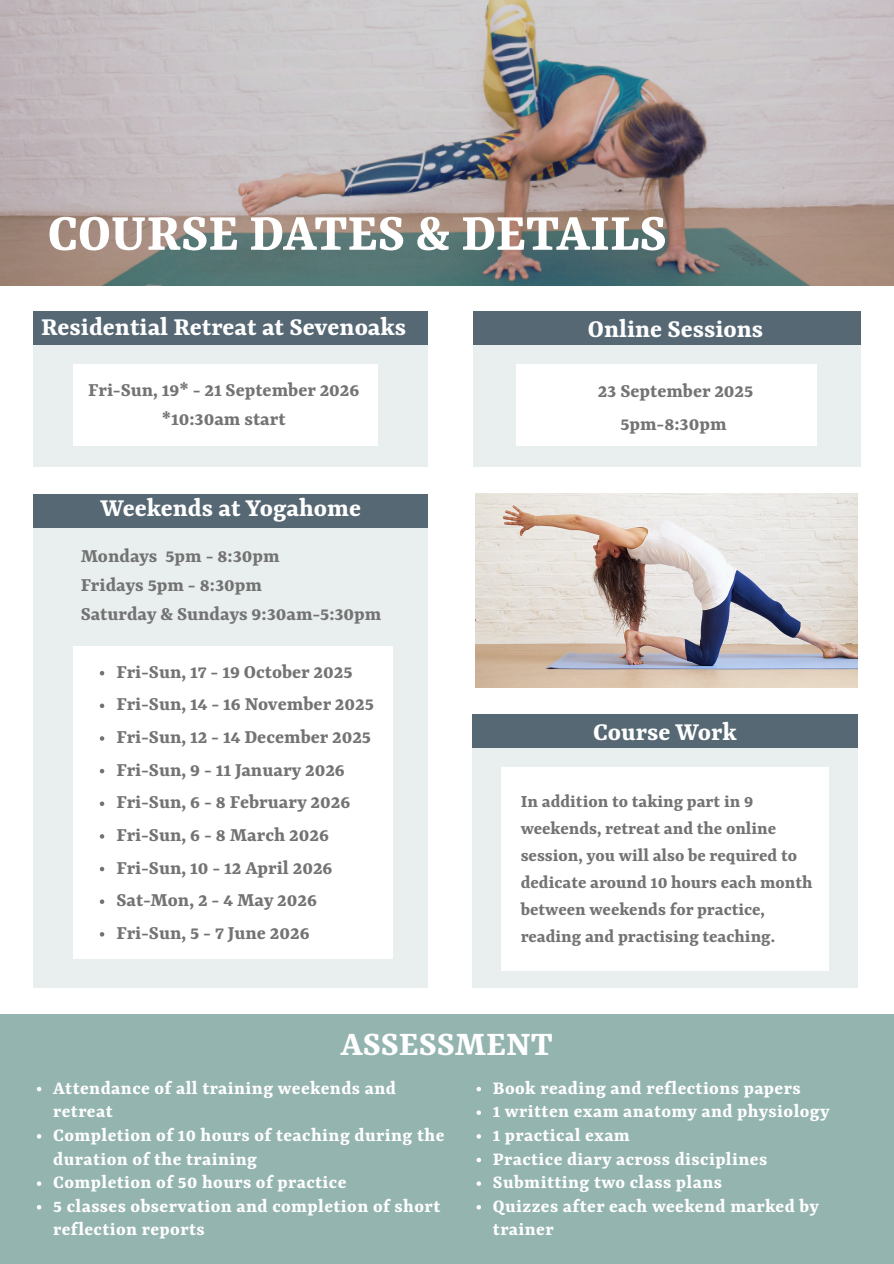
<style>
.page{position:relative;width:894px;height:1264px;background:#fff}
.page>*{position:absolute;margin:0;border:0;box-sizing:border-box;transform-origin:0 0}
.t1{font:700 57px "Rasa";color:#fff}
.t2{font:700 37.5px "Rasa";color:#fff}
.t3{font:700 27.75px "Rasa";color:#fff}
.t4{font:700 21px/29.2px "Rasa";color:#737373;text-align:center}
.t5{font:700 20.25px/23.7px "Rasa";letter-spacing:.02em;color:#fff}
.t6{font:700 19.5px/27px "Rasa";color:#737373}
</style>
<div class="page">
<div style="left:0;top:1014px;width:893px;height:249px;background:#94b4af"></div>
<img style="left:0;top:0;width:893px;height:286px">
<div style="left:34px;top:494px;width:394px;height:34px;background:#566874"></div>
<div style="left:34px;top:528px;width:394px;height:459px;background:#e8efee"></div>
<div style="left:73px;top:646px;width:320px;height:313px;background:#fff"></div>
<div style="left:473px;top:311px;width:387px;height:34px;background:#566874"></div>
<div style="left:473px;top:345px;width:387px;height:122px;background:#e8efee"></div>
<div style="left:516px;top:364px;width:300px;height:82px;background:#fff"></div>
<div style="left:472px;top:714px;width:385px;height:34px;background:#566874"></div>
<div style="left:472px;top:748px;width:385px;height:239px;background:#e8efee"></div>
<div style="left:501px;top:767px;width:327px;height:203px;background:#fff"></div>
<img style="left:475px;top:493px;width:382px;height:194px">
<svg style="left:37px;top:1086px;width:4px;height:5px"></svg>
<svg style="left:37px;top:1134px;width:4px;height:4px"></svg>
<svg style="left:37px;top:1181px;width:4px;height:4px"></svg>
<svg style="left:37px;top:1205px;width:4px;height:4px"></svg>
<svg style="left:100px;top:671px;width:4px;height:4px"></svg>
<svg style="left:100px;top:703px;width:4px;height:5px"></svg>
<svg style="left:100px;top:736px;width:4px;height:4px"></svg>
<svg style="left:100px;top:769px;width:4px;height:4px"></svg>
<svg style="left:100px;top:801px;width:4px;height:5px"></svg>
<svg style="left:100px;top:834px;width:4px;height:4px"></svg>
<svg style="left:100px;top:866px;width:4px;height:5px"></svg>
<svg style="left:100px;top:899px;width:4px;height:5px"></svg>
<svg style="left:100px;top:932px;width:4px;height:4px"></svg>
<svg style="left:476px;top:1086px;width:5px;height:5px"></svg>
<svg style="left:476px;top:1110px;width:5px;height:4px"></svg>
<svg style="left:476px;top:1134px;width:5px;height:4px"></svg>
<svg style="left:476px;top:1157px;width:5px;height:5px"></svg>
<svg style="left:476px;top:1181px;width:5px;height:4px"></svg>
<svg style="left:476px;top:1205px;width:5px;height:4px"></svg>
<div style="left:34px;top:311px;width:394px;height:34px;background:#566874"></div>
<div style="left:34px;top:345px;width:393px;height:122px;background:#e8efee"></div>
<div style="left:73px;top:364px;width:305px;height:82px;background:#fff"></div>
<h4 class="t1" style="left:48px;top:208px;width:620px">COURSE DATES &amp; DETAILS</h4>
<p class="t3" style="left:41px;top:315px;width:366px">Residential Retreat at Sevenoaks</p>
<p class="t4" style="left:88px;top:376px;width:273px">Fri-Sun, 19* - 21 September 2026 *10:30am start</p>
<p class="t3" style="left:101px;top:496px;width:262px">Weekends at Yogahome</p>
<h3 class="t4" style="left:81px;top:542px;width:302px;text-align:left">Mondays 5pm - 8:30pm<br>Fridays 5pm - 8:30pm<br>Saturday &amp; Sundays 9:30am-5:30pm</h3>
<p class="t4" style="left:116px;top:658px;width:237px">Fri-Sun, 17 - 19 October 2025</p>
<p class="t4" style="left:116px;top:691px;width:259px">Fri-Sun, 14 - 16 November 2025</p>
<p class="t4" style="left:116px;top:723px;width:256px">Fri-Sun, 12 - 14 December 2025</p>
<p class="t4" style="left:116px;top:756px;width:230px">Fri-Sun, 9 - 11 January 2026</p>
<p class="t4" style="left:116px;top:788px;width:235px">Fri-Sun, 6 - 8 February 2026</p>
<p class="t4" style="left:116px;top:821px;width:214px">Fri-Sun, 6 - 8 March 2026</p>
<p class="t4" style="left:116px;top:854px;width:217px">Fri-Sun, 10 - 12 April 2026</p>
<p class="t4" style="left:116px;top:886px;width:202px">Sat-Mon, 2 - 4 May 2026</p>
<p class="t4" style="left:116px;top:919px;width:195px">Fri-Sun, 5 - 7 June 2026</p>
<h2 class="t3" style="left:587px;top:316px;width:177px">Online Sessions</h2>
<h4 class="t4" style="left:597px;top:376px;width:157px;line-height:32.7px">23 September 2025<br>5pm-8:30pm</h4>
<p class="t3" style="left:593px;top:719px;width:145px">Course Work</p>
<p class="t6" style="left:520px;top:789px;width:293px">In addition to taking part in 9 weekends, retreat and the online session, you will also be required to dedicate around 10 hours each month between weekends for practice, reading and practising teaching.</p>
<h3 class="t2" style="left:341px;top:1027px;width:213px">ASSESSMENT</h3>
<h4 class="t5" style="left:53px;top:1077px;width:344px">Attendance of all training weekends and retreat</h4>
<h3 class="t5" style="left:53px;top:1124px;width:392px">Completion of 10 hours of teaching during the duration of the training</h3>
<h4 class="t5" style="left:53px;top:1171px;width:294px">Completion of 50 hours of practice</h4>
<h3 class="t5" style="left:53px;top:1195px;width:388px">5 classes observation and completion of short reflection reports</h3>
<p class="t5" style="left:493px;top:1077px;width:309px">Book reading and reflections papers</p>
<p class="t5" style="left:493px;top:1100px;width:338px">1 written exam anatomy and physiology</p>
<p class="t5" style="left:493px;top:1124px;width:138px">1 practical exam</p>
<p class="t5" style="left:493px;top:1147px;width:276px">Practice diary across disciplines</p>
<p class="t5" style="left:493px;top:1171px;width:230px">Submitting two class plans</p>
<p class="t5" style="left:493px;top:1195px;width:327px">Quizzes after each weekend marked by trainer</p>
</div>
